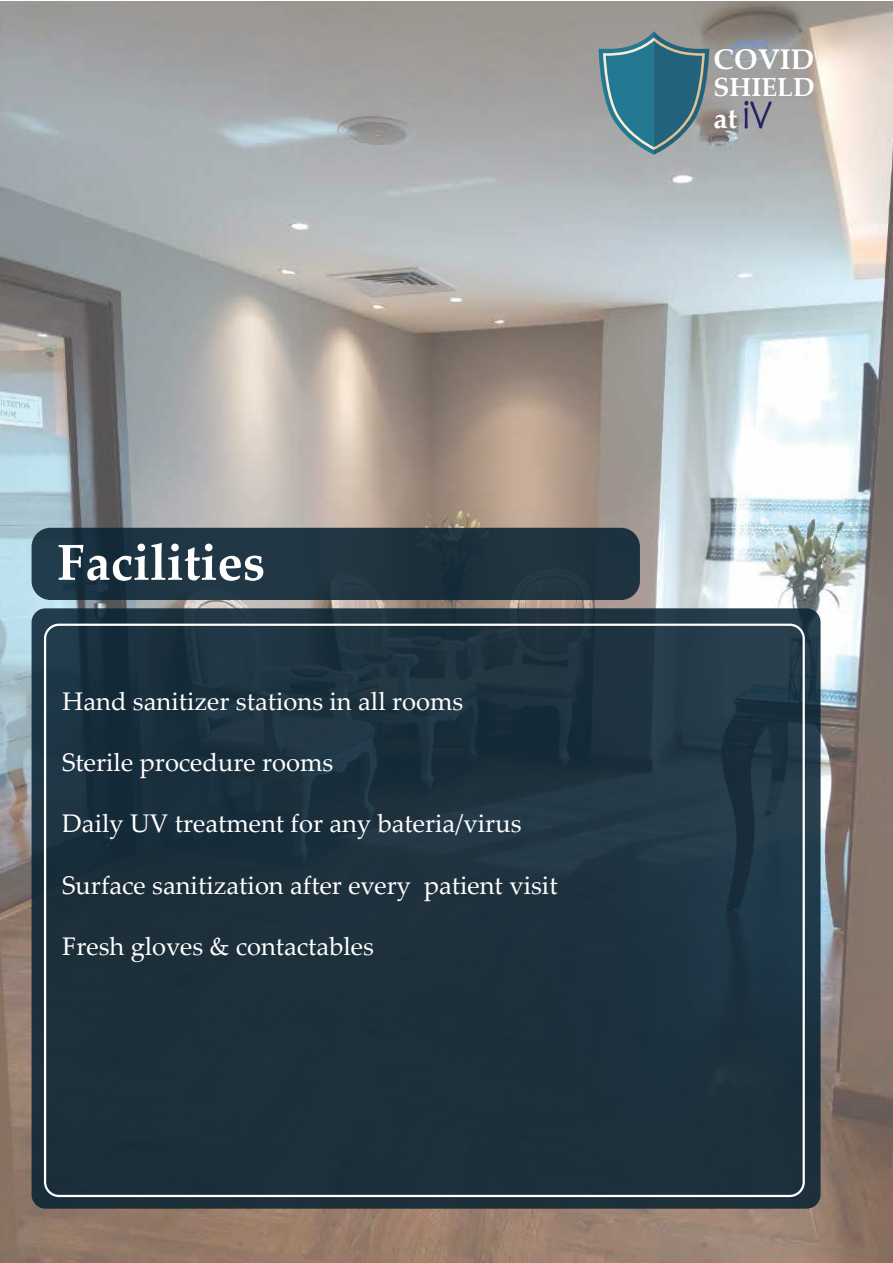
<style>
.page{position:relative;width:893px;height:1263px;background:#fff}
.page>*{position:absolute;margin:0;border:0;box-sizing:border-box;transform-origin:0 0}
.t1{font:700 50.55px "Palatino Linotype";color:#fff}
.t2{font:700 28.35px "Palatino Linotype";color:#fff}
.t3{font:700 26.1px "Palatino Linotype";color:#fff}
.t4{font:25.5px "Palatino Linotype";color:#fff}
</style>
<div class="page">
<img style="left:0;top:2px;width:893px;height:1261px">
<div style="left:32px;top:528px;width:608px;height:72px;background:#1f3541;border-radius:19px"></div>
<div style="left:32px;top:608px;width:789px;height:601px;background:linear-gradient(to right,#1d313d,#233845);border-radius:14px"></div>
<svg style="left:744px;top:100px;width:28px;height:28px"></svg>
<svg style="left:599px;top:31px;width:110px;height:124px;background:#578391"></svg>
<p class="t2" style="left:714px;top:39px;width:102px">COVID</p>
<p class="t3" style="left:714px;top:69px;width:103px">SHIELD</p>
<p class="t2" style="left:714px;top:98px;width:25px">at</p>
<h1 class="t1" style="left:57px;top:527px;width:209px">Facilities</h1>
<p class="t4" style="left:62px;top:683px;width:403px">Hand sanitizer stations in all rooms</p>
<p class="t4" style="left:62px;top:744px;width:273px">Sterile procedure rooms</p>
<p class="t4" style="left:62px;top:806px;width:461px">Daily UV treatment for any bateria/virus</p>
<p class="t4" style="left:62px;top:867px;width:497px">Surface sanitization after every patient visit</p>
<p class="t4" style="left:62px;top:928px;width:313px">Fresh gloves &amp; contactables</p>
</div>
